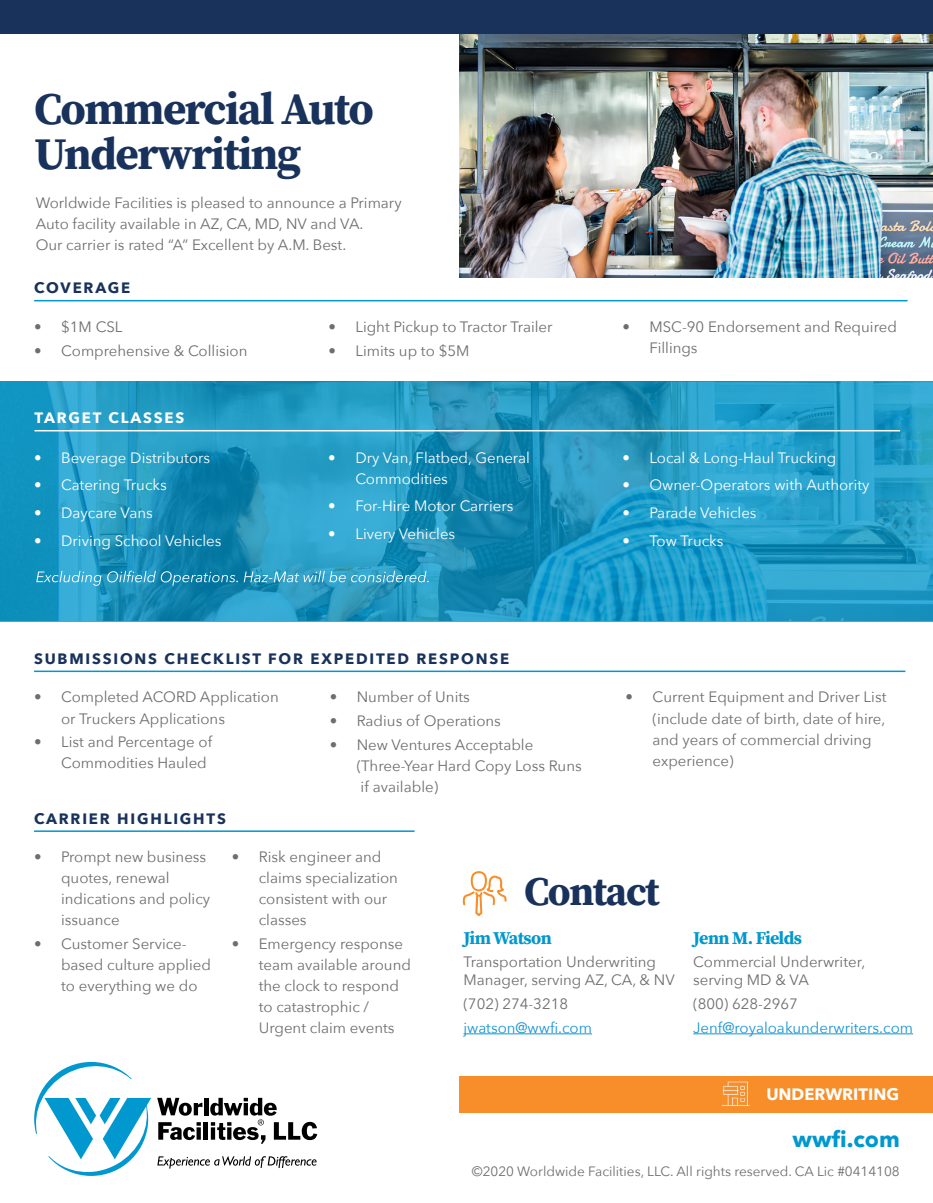
<style>
.page{position:relative;width:933px;height:1203px;background:#fff}
.page>*{position:absolute;margin:0;border:0;box-sizing:border-box;transform-origin:0 0}
.t1{font:700 45px/45px "Source Serif Pro";letter-spacing:-.035em;color:#19325c}
.t2{font:700 40.5px "Source Serif Pro";letter-spacing:-.035em;color:#19325c}
.t3{font:700 22.5px "Avenir Next";color:#0098ce}
.t4{font:700 18px "Source Serif Pro";letter-spacing:-.035em;color:#0098ce}
.t5{font:700 16.5px "Avenir Next";color:#fff}
.t6{font:700 16.5px "Avenir Next LT Pro";color:#fff}
.t7{font:15px/21px "Avenir Next";color:#6e6e6e}
.t8{font:15px/21px "Avenir Next";color:#fff}
.t9{font:700 15px "Avenir Next";letter-spacing:.12em;color:#19325c}
.t10{font:italic 15px "Avenir Next";color:#fff}
.t11{font:15px "Avenir Next";color:#1795d3}
.t12{font:700 15px "Avenir Next";letter-spacing:.12em;color:#fff}
.t13{font:13.5px "Avenir Next";color:#6e6e6e}
</style>
<div class="page">
<img style="left:459px;top:33px;width:473px;height:244px">
<svg style="left:0;top:381px;width:932px;height:240px;background:#2198c2"></svg>
<svg style="left:157px;top:1156px;width:159px;height:12px"></svg>
<svg style="left:34px;top:1061px;width:117px;height:115px"></svg>
<svg style="left:157px;top:1097px;width:45px;height:18px"></svg>
<hr style="left:204px;top:1097px;width:4px;height:17px;background:#000">
<svg style="left:158px;top:1122px;width:43px;height:17px"></svg>
<div style="left:196px;top:1126px;width:5px;height:13px;background:#000"></div>
<div style="left:203px;top:1121px;width:5px;height:18px;background:#000"></div>
<svg style="left:210px;top:1097px;width:107px;height:46px"></svg>
<hr style="left:34px;top:300px;width:873px;height:1px;background:#0098ce">
<hr style="left:34px;top:670px;width:871px;height:2px;background:#0098ce">
<hr style="left:34px;top:830px;width:380px;height:1px;background:#0098ce">
<div style="left:0;top:0;width:932px;height:33px;background:#19325c"></div>
<svg style="left:462px;top:871px;width:44px;height:44px"></svg>
<hr style="left:463px;top:1033px;width:128px;height:1px;background:#1795d3">
<hr style="left:693px;top:1033px;width:219px;height:1px;background:#1795d3">
<div style="left:459px;top:1075px;width:473px;height:36px;background:#f78e2a"></div>
<svg style="left:722px;top:1081px;width:28px;height:25px"></svg>
<hr style="left:34px;top:430px;width:865px;height:1px;background:#fff">
<h1 class="t1" style="left:34px;top:85px;width:341px">Commercial Auto<br>Underwriting</h1>
<p class="t7" style="left:36px;top:192px;width:367px">Worldwide Facilities is pleased to announce a Primary<br>Auto facility available in AZ, CA, MD, NV and VA.<br>Our carrier is rated “A” Excellent by A.M. Best.</p>
<p class="t9" style="left:34px;top:275px;width:98px">COVERAGE</p>
<p class="t7" style="left:34px;top:316px;width:90px">• $1M CSL</p>
<p class="t7" style="left:34px;top:339px;width:215px">• Comprehensive &amp; Collision</p>
<p class="t12" style="left:34px;top:405px;width:151px">TARGET CLASSES</p>
<p class="t8" style="left:34px;top:446px;width:177px">• Beverage Distributors</p>
<p class="t8" style="left:34px;top:474px;width:134px">• Catering Trucks</p>
<p class="t8" style="left:34px;top:501px;width:120px">• Daycare Vans</p>
<p class="t8" style="left:34px;top:529px;width:189px">• Driving School Vehicles</p>
<p class="t7" style="left:328px;top:316px;width:226px">• Light Pickup to Tractor Trailer</p>
<p class="t7" style="left:328px;top:339px;width:142px">• Limits up to $5M</p>
<p class="t8" style="left:355px;top:446px;width:176px;text-indent:-27px">• Dry Van, Flatbed, General<br>Commodities</p>
<p class="t8" style="left:328px;top:495px;width:186px">• For-Hire Motor Carriers</p>
<p class="t8" style="left:328px;top:522px;width:128px">• Livery Vehicles</p>
<p class="t10" style="left:36px;top:564px;width:396px">Excluding Oilfield Operations. Haz-Mat will be considered.</p>
<p class="t9" style="left:34px;top:645px;width:476px">SUBMISSIONS CHECKLIST FOR EXPEDITED RESPONSE</p>
<p class="t7" style="left:61px;top:686px;width:219px;text-indent:-27px">• Completed ACORD Application or Truckers Applications</p>
<p class="t7" style="left:61px;top:730px;width:152px;text-indent:-27px">• List and Percentage of<br>Commodities Hauled</p>
<p class="t9" style="left:34px;top:805px;width:193px">CARRIER HIGHLIGHTS</p>
<p class="t7" style="left:329px;top:686px;width:141px">• Number of Units</p>
<p class="t7" style="left:329px;top:709px;width:172px">• Radius of Operations</p>
<p class="t7" style="left:356px;top:733px;width:226px;text-indent:-27px">• New Ventures Acceptable (Three-Year Hard Copy Loss Runs if available)</p>
<p class="t7" style="left:649px;top:316px;width:249px;text-indent:-27px">• MSC-90 Endorsement and Required<br>Fillings</p>
<p class="t8" style="left:622px;top:446px;width:215px">• Local &amp; Long-Haul Trucking</p>
<p class="t8" style="left:622px;top:474px;width:248px">• Owner-Operators with Authority</p>
<p class="t8" style="left:622px;top:501px;width:135px">• Parade Vehicles</p>
<p class="t8" style="left:622px;top:529px;width:102px">• Tow Trucks</p>
<p class="t7" style="left:652px;top:686px;width:235px;text-indent:-27px">• Current Equipment and Driver List (include date of birth, date of hire, and years of commercial driving experience)</p>
<p class="t7" style="left:61px;top:845px;width:150px;text-indent:-27px">• Prompt new business quotes, renewal indications and policy issuance</p>
<p class="t7" style="left:61px;top:932px;width:151px;text-indent:-27px">• Customer Service&shy;based culture applied to everything we do</p>
<p class="t7" style="left:258px;top:845px;width:141px;text-indent:-27px">• Risk engineer and claims specialization consistent with our classes</p>
<p class="t7" style="left:258px;top:932px;width:154px;text-indent:-27px">• Emergency response team available around the clock to respond to catastrophic /<br>Urgent claim events</p>
<h2 class="t2" style="left:524px;top:862px;width:137px">Contact</h2>
<p class="t4" style="left:463px;top:924px;width:90px">Jim Watson</p>
<p class="t7" style="left:463px;top:952px;width:213px;line-height:18px">Transportation Underwriting<br>Manager, serving AZ, CA, &amp; NV</p>
<p class="t7" style="left:463px;top:992px;width:106px">(702) 274-3218</p>
<p class="t11" style="left:463px;top:1014px;width:130px">jwatson@wwfi.com</p>
<p class="t4" style="left:693px;top:924px;width:110px">Jenn M. Fields</p>
<p class="t7" style="left:693px;top:952px;width:173px;line-height:18px">Commercial Underwriter, serving MD &amp; VA</p>
<p class="t7" style="left:693px;top:992px;width:106px">(800) 628-2967</p>
<p class="t11" style="left:693px;top:1014px;width:221px">Jenf@royaloakunderwriters.com</p>
<p class="t6" style="left:802px;top:1075px;width:98px">PROGRAMS</p>
<p class="t5" style="left:766px;top:1079px;width:134px">UNDERWRITING</p>
<h3 class="t3" style="left:792px;top:1119px;width:109px">wwfi.com</h3>
<p class="t13" style="left:471px;top:1159px;width:429px">©2020 Worldwide Facilities, LLC. All rights reserved. CA Lic #0414108</p>
</div>
